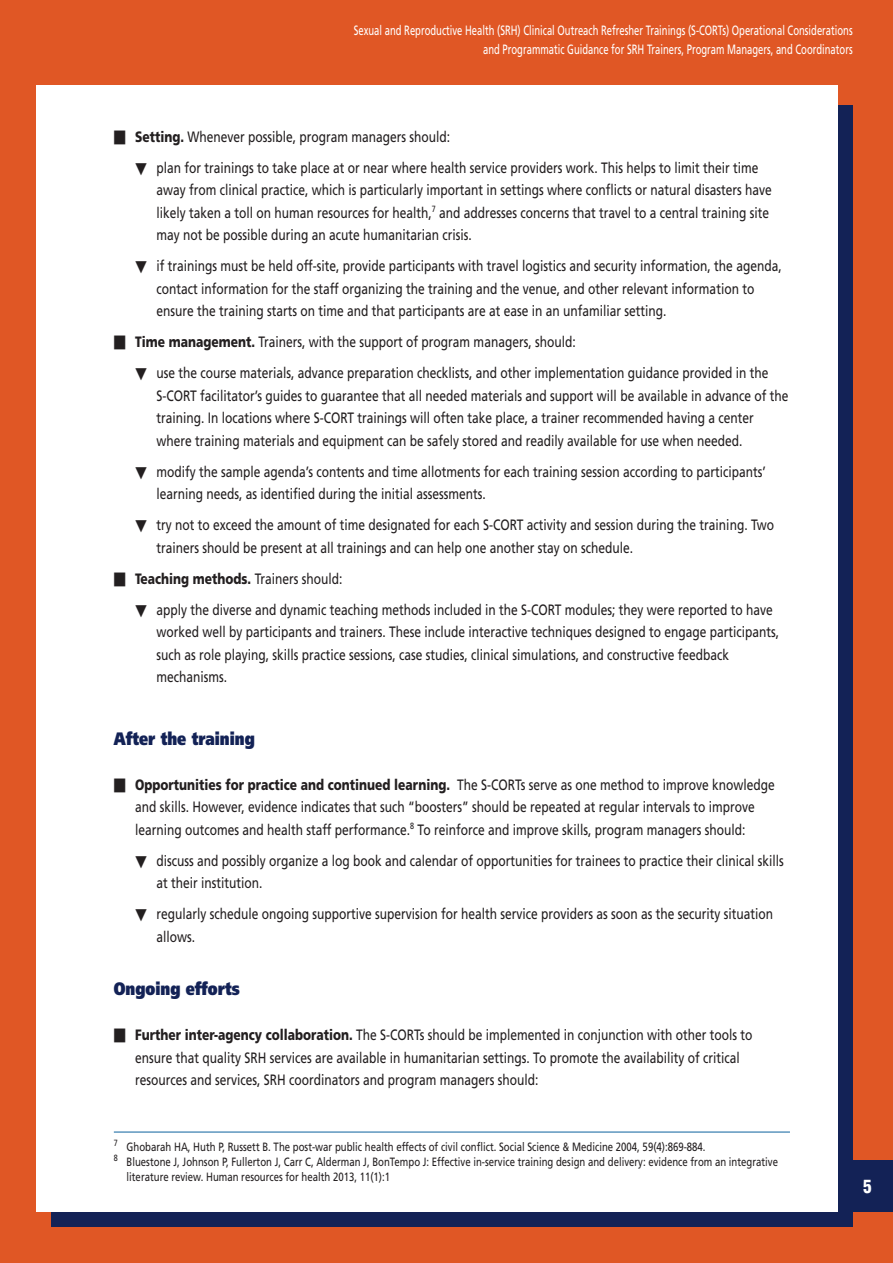
<style>
.page{position:relative;width:893px;height:1263px;background:#e05725}
.page>*{position:absolute;margin:0;border:0;box-sizing:border-box;transform-origin:0 0}
.t1{font:900 18px "Frutiger Ultra";color:#132256;scale:.8 1}
.t2{font:900 condensed 18px "Helvetica";color:#fff;scale:.95 1}
.t3{font:15px/22.5px "Frutiger Roman";color:#231f20;scale:.8 1}
.t4{font:900 15px "Frutiger";color:#231f20;scale:.8 1}
.t5{font:13.5px/18.8px "Frutiger Roman";color:#fff;text-align:right;scale:.7 1}
.t6{font:12px "Frutiger Roman";color:#231f20;scale:.8 1}
.s1{font-family:"Frutiger";font-weight:900}
.s2{font-family:"Frutiger Roman";font-weight:400}
</style>
<div class="page">
<div style="left:51px;top:105px;width:802px;height:1121px;background:#132256"></div>
<div style="left:36px;top:85px;width:802px;height:1127px;background:#fff"></div>
<div style="left:842px;top:1161px;width:51px;height:51px;background:#132256"></div>
<hr style="left:114px;top:1132px;width:676px;height:1px;background:#0c619d">
<p class="t5" style="left:354px;top:21px;width:714px">Sexual and Reproductive Health (SRH) Clinical Outreach Refresher Trainings (S-CORTs) Operational Considerations and Programmatic Guidance for SRH Trainers, Program Managers, and Coordinators</p>
<p class="t3" style="left:114px;top:125px;width:422px">■ <span class="s1">Setting.</span> Whenever possible, program managers should:</p>
<p class="t3" style="left:156px;top:156px;width:771px;text-indent:-21px">▼ plan for trainings to take place at or near where health service providers work. This helps to limit their time away from clinical practice, which is particularly important in settings where conflicts or natural disasters have likely taken a toll on human resources for health,<sup>7</sup> and addresses concerns that travel to a central training site may not be possible during an acute humanitarian crisis.</p>
<p class="t3" style="left:156px;top:255px;width:783px;text-indent:-21px">▼ if trainings must be held off-site, provide participants with travel logistics and security information, the agenda, contact information for the staff organizing the training and the venue, and other relevant information to ensure the training starts on time and that participants are at ease in an unfamiliar setting.</p>
<p class="t3" style="left:114px;top:331px;width:579px">■ <span class="s1">Time management.</span> Trainers, with the support of program managers, should:</p>
<p class="t3" style="left:156px;top:362px;width:791px;text-indent:-21px">▼ use the course materials, advance preparation checklists, and other implementation guidance provided in the S-CORT facilitator’s guides to guarantee that all needed materials and support will be available in advance of the training. In locations where S-CORT trainings will often take place, a trainer recommended having a center where training materials and equipment can be safely stored and readily available for use when needed.</p>
<p class="t3" style="left:156px;top:460px;width:763px;text-indent:-21px">▼ modify the sample agenda’s contents and time allotments for each training session according to participants’ learning needs, as identified during the initial assessments.</p>
<p class="t3" style="left:156px;top:514px;width:774px;text-indent:-21px">▼ try not to exceed the amount of time designated for each S-CORT activity and session during the training. Two trainers should be present at all trainings and can help one another stay on schedule.</p>
<p class="t4" style="left:114px;top:570px;width:287px">■ Teaching methods. <span class="s2">Trainers should:</span></p>
<p class="t3" style="left:156px;top:598px;width:780px;text-indent:-21px">▼ apply the diverse and dynamic teaching methods included in the S-CORT modules; they were reported to have worked well by participants and trainers. These include interactive techniques designed to engage participants, such as role playing, skills practice sessions, case studies, clinical simulations, and constructive feedback mechanisms.</p>
<p class="t1" style="left:114px;top:727px;width:178px">After the training</p>
<p class="t4" style="left:114px;top:775px;width:828px">■ Opportunities for practice and continued learning. <span class="s2">The S-CORTs serve as one method to improve knowledge</span></p>
<p class="t3" style="left:135px;top:795px;width:776px">and skills. However, evidence indicates that such “boosters” should be repeated at regular intervals to improve learning outcomes and health staff performance.<sup>8</sup> To reinforce and improve skills, program managers should:</p>
<p class="t3" style="left:156px;top:849px;width:786px;text-indent:-21px">▼ discuss and possibly organize a log book and calendar of opportunities for trainees to practice their clinical skills at their institution.</p>
<p class="t3" style="left:156px;top:902px;width:772px;text-indent:-21px">▼ regularly schedule ongoing supportive supervision for health service providers as soon as the security situation allows.</p>
<p class="t1" style="left:114px;top:978px;width:159px">Ongoing efforts</p>
<p class="t3" style="left:135px;top:1023px;width:773px;text-indent:-21px">■ <span class="s1">Further inter-agency collaboration.</span> The S-CORTs should be implemented in conjunction with other tools to ensure that quality SRH services are available in humanitarian settings. To promote the availability of critical resources and services, SRH coordinators and program managers should:</p>
<p class="t6" style="left:114px;top:1140px;width:741px"><sup>7</sup> Ghobarah HA, Huth P, Russett B. The post-war public health effects of civil conflict. Social Science &amp; Medicine 2004, 59(4):869-884.</p>
<p class="t6" style="left:114px;top:1155px;width:832px"><sup>8</sup> Bluestone J, Johnson P, Fullerton J, Carr C, Alderman J, BonTempo J: Effective in-service training design and delivery: evidence from an integrative</p>
<p class="t6" style="left:127px;top:1170px;width:331px">literature review. Human resources for health 2013, 11(1):1</p>
<p class="t2" style="left:863px;top:1177px;width:11px">5</p>
</div>
